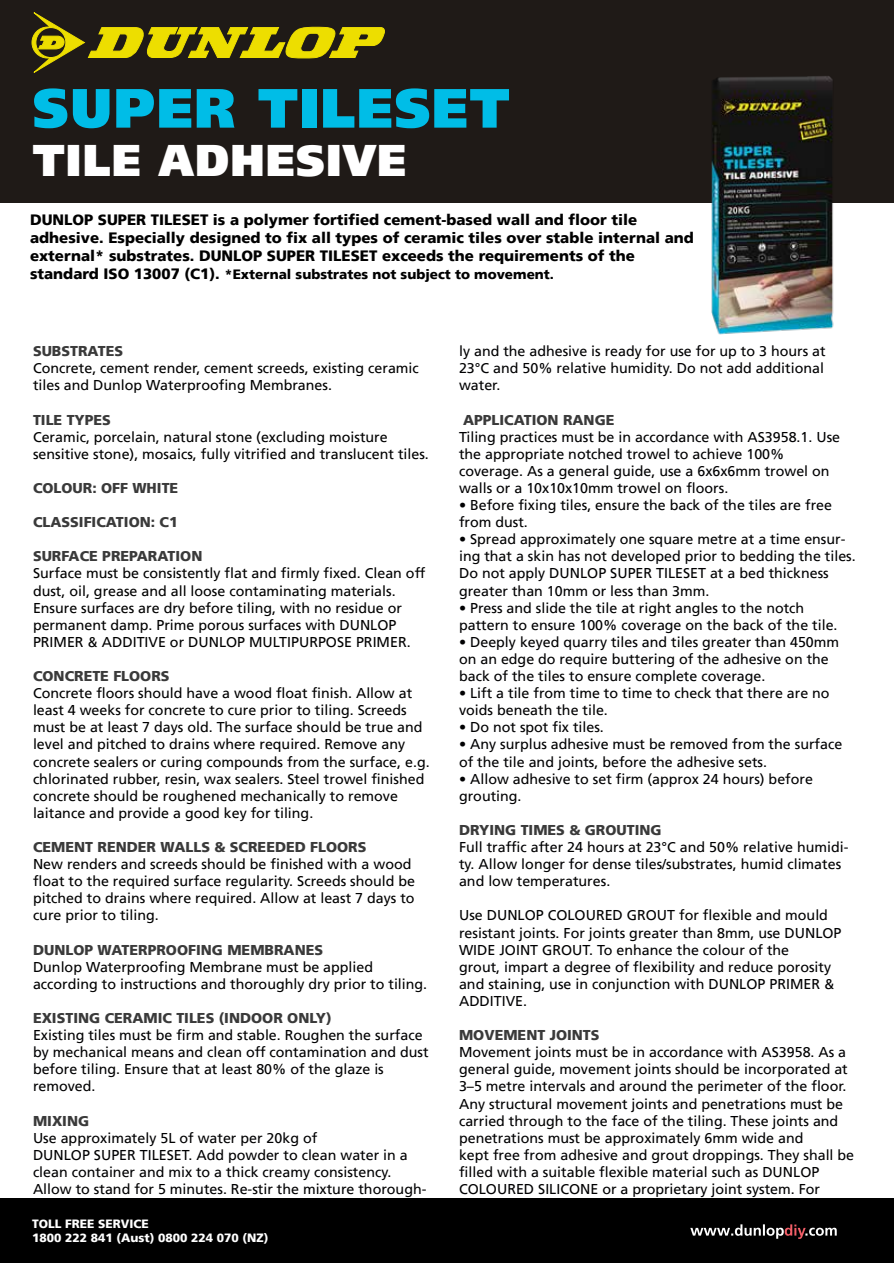
<style>
.page{position:relative;width:894px;height:1263px;background:#fff}
.page>*{position:absolute;margin:0;border:0;box-sizing:border-box;transform-origin:0 0}
.t1{font:900 55.2px "Frutiger LT";letter-spacing:.03em;color:#00bde7;scale:.95 1}
.t2{font:900 44.25px "Frutiger LT";letter-spacing:.03em;color:#fff;scale:.95 1}
.t3{font:900 15px/18px "Frutiger LT";color:#000}
.t4{font:14.25px/17.1px "Frutiger LT";color:#000002}
.t5{font:14.25px/17.1px "Frutiger LT";color:#000}
.t6{font:900 14.25px "Frutiger LT";color:#3a3a3a}
.t7{font:900 13.5px "Frutiger LT";color:#000}
.t8{font:900 12px/14.4px "Frutiger LT";color:#fff}
.s1{font-size:15px}
</style>
<div class="page">
<div style="left:0;top:1198px;width:894px;height:65px;background:#000"></div>
<div style="left:0;top:0;width:894px;height:202px;background:#1f1a17"></div>
<svg style="left:31px;top:12px;width:354px;height:61px"></svg>
<svg style="left:690px;top:1224px;width:147px;height:15px"></svg>
<img style="left:644px;top:76px;width:250px;height:259px">
<h1 class="t1" style="left:33px;top:75px;width:503px">SUPER TILESET</h1>
<h2 class="t2" style="left:33px;top:133px;width:395px">TILE ADHESIVE</h2>
<p class="t3" style="left:30px;top:211px;width:665px">DUNLOP SUPER TILESET is a polymer fortified cement-based wall and floor tile adhesive. Especially designed to fix all types of ceramic tiles over stable internal and external* substrates. DUNLOP SUPER TILESET exceeds the requirements of the</p>
<p class="t7" style="left:30px;top:266px;width:526px"><span class="s1">standard ISO 13007 (C1).</span> *External substrates not subject to movement.</p>
<p class="t6" style="left:33px;top:343px;width:92px">SUBSTRATES</p>
<p class="t5" style="left:33px;top:360px;width:387px">Concrete, cement render, cement screeds, existing ceramic tiles and Dunlop Waterproofing Membranes.</p>
<p class="t6" style="left:33px;top:411px;width:80px">TILE TYPES</p>
<p class="t5" style="left:33px;top:428px;width:397px">Ceramic, porcelain, natural stone (excluding moisture sensitive stone), mosaics, fully vitrified and translucent tiles.</p>
<p class="t6" style="left:33px;top:479px;width:147px">COLOUR: OFF WHITE</p>
<p class="t6" style="left:33px;top:514px;width:146px">CLASSIFICATION: C1</p>
<p class="t6" style="left:33px;top:548px;width:171px">SURFACE PREPARATION</p>
<p class="t5" style="left:33px;top:565px;width:394px">Surface must be consistently flat and firmly fixed. Clean off dust, oil, grease and all loose contaminating materials.<br>Ensure surfaces are dry before tiling, with no residue or permanent damp. Prime porous surfaces with DUNLOP PRIMER &amp; ADDITIVE or DUNLOP MULTIPURPOSE PRIMER.</p>
<p class="t6" style="left:33px;top:667px;width:138px">CONCRETE FLOORS</p>
<p class="t5" style="left:33px;top:685px;width:398px">Concrete floors should have a wood float finish. Allow at least 4 weeks for concrete to cure prior to tiling. Screeds must be at least 7 days old. The surface should be true and level and pitched to drains where required. Remove any concrete sealers or curing compounds from the surface, e.g. chlorinated rubber, resin, wax sealers. Steel trowel finished concrete should be roughened mechanically to remove laitance and provide a good key for tiling.</p>
<p class="t6" style="left:33px;top:838px;width:335px">CEMENT RENDER WALLS &amp; SCREEDED FLOORS</p>
<p class="t5" style="left:33px;top:856px;width:384px">New renders and screeds should be finished with a wood float to the required surface regularity. Screeds should be pitched to drains where required. Allow at least 7 days to cure prior to tiling.</p>
<p class="t6" style="left:33px;top:941px;width:292px">DUNLOP WATERPROOFING MEMBRANES</p>
<p class="t5" style="left:33px;top:958px;width:396px">Dunlop Waterproofing Membrane must be applied according to instructions and thoroughly dry prior to tiling.</p>
<p class="t6" style="left:33px;top:1009px;width:300px">EXISTING CERAMIC TILES (INDOOR ONLY)</p>
<p class="t4" style="left:33px;top:1027px;width:397px">Existing tiles must be firm and stable. Roughen the surface by mechanical means and clean off contamination and dust before tiling. Ensure that at least 80% of the glaze is removed.</p>
<p class="t6" style="left:33px;top:1112px;width:58px">MIXING</p>
<p class="t4" style="left:33px;top:1129px;width:395px">Use approximately 5L of water per 20kg of<br>DUNLOP SUPER TILESET. Add powder to clean water in a clean container and mix to a thick creamy consistency.<br>Allow to stand for 5 minutes. Re-stir the mixture thorough-</p>
<p class="t8" style="left:32px;top:1216px;width:238px">TOLL FREE SERVICE<br>1800 222 841 (Aust) 0800 224 070 (NZ)</p>
<p class="t4" style="left:459px;top:343px;width:368px;text-align:justify">ly and the adhesive is ready for use for up to 3 hours at 23°C and 50% relative humidity. Do not add additional water.</p>
<p class="t6" style="left:463px;top:411px;width:153px">APPLICATION RANGE</p>
<p class="t4" style="left:459px;top:428px;width:383px">Tiling practices must be in accordance with AS3958.1. Use the appropriate notched trowel to achieve 100% coverage. As a general guide, use a 6x6x6mm trowel on walls or a 10x10x10mm trowel on floors.</p>
<p class="t4" style="left:459px;top:497px;width:375px">• Before fixing tiles, ensure the back of the tiles are free from dust.</p>
<p class="t4" style="left:459px;top:531px;width:398px">• Spread approximately one square metre at a time ensur&shy;ing that a skin has not developed prior to bedding the tiles.<br>Do not apply DUNLOP SUPER TILESET at a bed thickness greater than 10mm or less than 3mm.</p>
<p class="t4" style="left:459px;top:599px;width:380px">• Press and slide the tile at right angles to the notch pattern to ensure 100% coverage on the back of the tile.</p>
<p class="t4" style="left:459px;top:633px;width:382px">• Deeply keyed quarry tiles and tiles greater than 450mm on an edge do require buttering of the adhesive on the back of the tiles to ensure complete coverage.</p>
<p class="t4" style="left:459px;top:685px;width:372px">• Lift a tile from time to time to check that there are no voids beneath the tile.</p>
<p class="t4" style="left:459px;top:719px;width:146px">• Do not spot fix tiles.</p>
<p class="t4" style="left:459px;top:736px;width:385px">• Any surplus adhesive must be removed from the surface of the tile and joints, before the adhesive sets.</p>
<p class="t4" style="left:459px;top:770px;width:355px">• Allow adhesive to set firm (approx 24 hours) before grouting.</p>
<p class="t6" style="left:459px;top:821px;width:204px">DRYING TIMES &amp; GROUTING</p>
<p class="t4" style="left:459px;top:839px;width:391px">Full traffic after 24 hours at 23°C and 50% relative humidi&shy;ty. Allow longer for dense tiles/substrates, humid climates and low temperatures.</p>
<p class="t4" style="left:459px;top:907px;width:384px">Use DUNLOP COLOURED GROUT for flexible and mould resistant joints. For joints greater than 8mm, use DUNLOP WIDE JOINT GROUT. To enhance the colour of the<br>grout, impart a degree of flexibility and reduce porosity and staining, use in conjunction with DUNLOP PRIMER &amp; ADDITIVE.</p>
<p class="t6" style="left:459px;top:1027px;width:142px">MOVEMENT JOINTS</p>
<p class="t4" style="left:459px;top:1044px;width:397px">Movement joints must be in accordance with AS3958. As a general guide, movement joints should be incorporated at 3–5 metre intervals and around the perimeter of the floor.<br>Any structural movement joints and penetrations must be carried through to the face of the tiling. These joints and penetrations must be approximately 6mm wide and<br>kept free from adhesive and grout droppings. They shall be filled with a suitable flexible material such as DUNLOP COLOURED SILICONE or a proprietary joint system. For</p>
</div>
